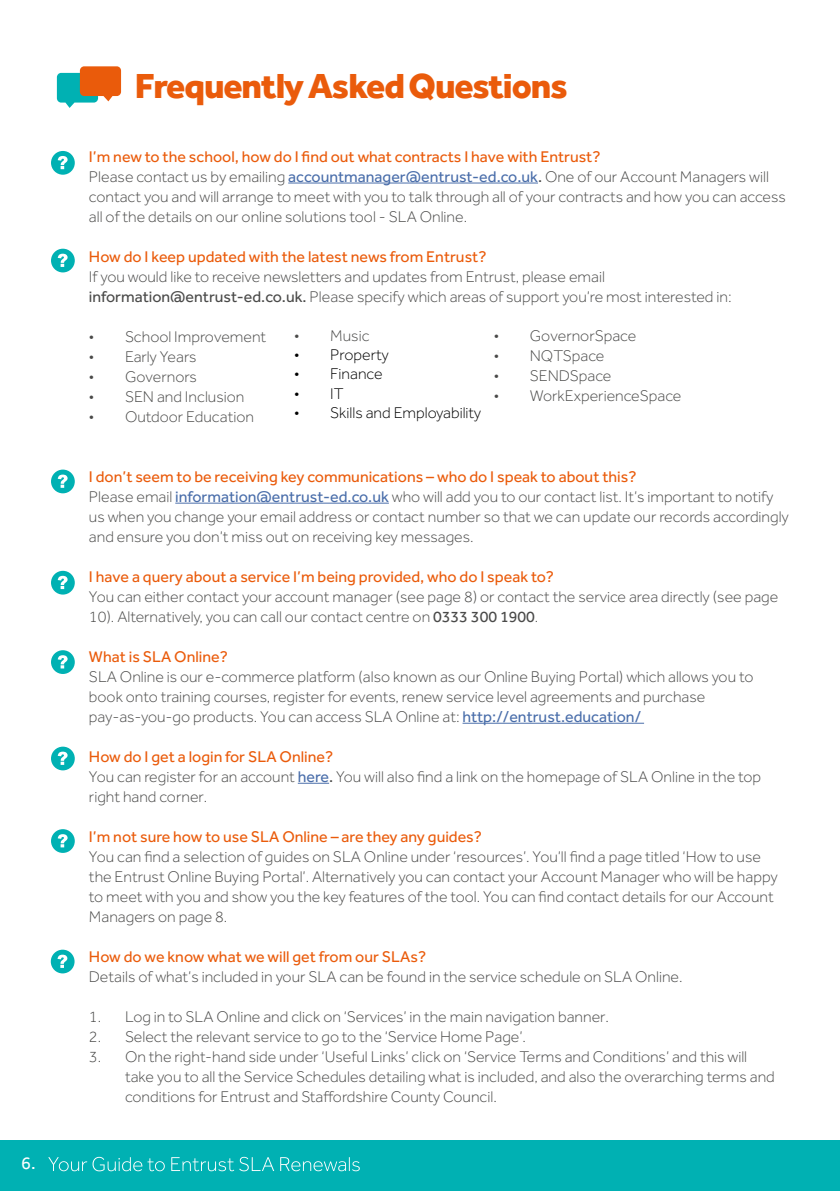
<style>
.page{position:relative;width:840px;height:1191px;background:#fff}
.page>*{position:absolute;margin:0;border:0;box-sizing:border-box;transform-origin:0 0}
.t1{font:800 36px "Effra";letter-spacing:-.03em;color:#ea5b0b}
.t2{font:18px "Effra";color:#fff}
.t3{font:300 16px/20px "Effra";color:#4a4a49}
.t4{font:16px "Effra";color:#ea5b0b}
.t5{font:300 16px "Effra";color:#000}
.s1{font-weight:400;color:#ea5b0b}
.s2{font-weight:400;color:#4a6eaa}
.s3{font-weight:400}
</style>
<div class="page">
<div style="left:0;top:1140px;width:839px;height:51px;background:#00b1b3"></div>
<svg style="left:48px;top:1156px;width:311px;height:15px"></svg>
<hr style="left:288px;top:183px;width:249px;height:1px;background:#4a6eaa">
<hr style="left:175px;top:503px;width:213px;height:1px;background:#4a6eaa">
<hr style="left:462px;top:723px;width:181px;height:1px;background:#4a6eaa">
<hr style="left:298px;top:783px;width:31px;height:1px;background:#4a6eaa">
<div style="left:52px;top:152px;width:22px;height:22px;background:#00b1b3;border-radius:50%"></div>
<div style="left:51px;top:151px;width:24px;height:24px;border:2px solid #00b1b3;border-radius:50%"></div>
<svg style="left:58px;top:156px;width:10px;height:13px"></svg>
<div style="left:52px;top:250px;width:22px;height:21px;background:#00b1b3;border-radius:50%"></div>
<div style="left:51px;top:249px;width:24px;height:23px;border:2px solid #00b1b3;border-radius:50%"></div>
<svg style="left:58px;top:254px;width:10px;height:13px"></svg>
<div style="left:52px;top:470px;width:22px;height:22px;background:#00b1b3;border-radius:50%"></div>
<div style="left:51px;top:469px;width:24px;height:24px;border:2px solid #00b1b3;border-radius:50%"></div>
<svg style="left:58px;top:474px;width:10px;height:14px"></svg>
<div style="left:52px;top:572px;width:22px;height:21px;background:#00b1b3;border-radius:50%"></div>
<div style="left:51px;top:571px;width:24px;height:23px;border:2px solid #00b1b3;border-radius:50%"></div>
<svg style="left:58px;top:576px;width:10px;height:13px"></svg>
<div style="left:52px;top:651px;width:22px;height:22px;background:#00b1b3;border-radius:50%"></div>
<div style="left:51px;top:650px;width:24px;height:24px;border:2px solid #00b1b3;border-radius:50%"></div>
<svg style="left:58px;top:655px;width:10px;height:13px"></svg>
<div style="left:52px;top:747px;width:22px;height:22px;background:#00b1b3;border-radius:50%"></div>
<div style="left:51px;top:746px;width:24px;height:24px;border:2px solid #00b1b3;border-radius:50%"></div>
<svg style="left:58px;top:751px;width:10px;height:14px"></svg>
<div style="left:52px;top:830px;width:22px;height:22px;background:#00b1b3;border-radius:50%"></div>
<div style="left:51px;top:829px;width:24px;height:24px;border:2px solid #00b1b3;border-radius:50%"></div>
<svg style="left:58px;top:834px;width:10px;height:13px"></svg>
<div style="left:52px;top:950px;width:21px;height:22px;background:#00b1b3;border-radius:50%"></div>
<div style="left:51px;top:949px;width:23px;height:24px;border:2px solid #00b1b3;border-radius:50%"></div>
<svg style="left:57px;top:954px;width:10px;height:14px"></svg>
<svg style="left:57px;top:66px;width:64px;height:42px"></svg>
<p class="t2" style="left:21px;top:1152px;width:16px">6.</p>
<h1 class="t1" style="left:135px;top:64px;width:434px">Frequently Asked Questions</h1>
<p class="t3" style="left:89px;top:146px;width:698px"><span class="s1">I’m new to the school, how do I find out what contracts I have with Entrust?<br></span>Please contact us by emailing <span class="s2">accountmanager@entrust-ed.co.uk</span><span class="s3">.</span> One of our Account Managers will contact you and will arrange to meet with you to talk through all of your contracts and how you can access all of the details on our online solutions tool - SLA Online.</p>
<p class="t4" style="left:89px;top:247px;width:399px">How do I keep updated with the latest news from Entrust?</p>
<p class="t3" style="left:89px;top:266px;width:643px">If you would like to receive newsletters and updates from Entrust, please email <span class="s3">information@entrust-ed.co.uk.</span> Please specify which areas of support you’re most interested in:</p>
<p class="t3" style="left:89px;top:326px;width:179px">• School Improvement</p>
<p class="t3" style="left:89px;top:346px;width:109px">• Early Years</p>
<p class="t3" style="left:89px;top:366px;width:109px">• Governors</p>
<p class="t3" style="left:89px;top:386px;width:157px">• SEN and Inclusion</p>
<p class="t3" style="left:89px;top:406px;width:166px">• Outdoor Education</p>
<p class="t3" style="left:493px;top:326px;width:144px">• GovernorSpace</p>
<p class="t3" style="left:493px;top:346px;width:112px">• NQTSpace</p>
<p class="t3" style="left:493px;top:366px;width:119px">• SENDSpace</p>
<p class="t3" style="left:493px;top:386px;width:189px">• WorkExperienceSpace</p>
<p class="t3" style="left:294px;top:326px;width:77px">• Music</p>
<p class="t5" style="left:294px;top:346px;width:96px">• Property</p>
<p class="t5" style="left:294px;top:365px;width:90px">• Finance</p>
<p class="t5" style="left:294px;top:384px;width:51px">• IT</p>
<p class="t5" style="left:294px;top:403px;width:188px">• Skills and Employability</p>
<p class="t3" style="left:89px;top:466px;width:700px"><span class="s1">I don’t seem to be receiving key communications – who do I speak to about this?<br></span>Please email <span class="s2">information@entrust-ed.co.uk</span> who will add you to our contact list. It’s important to notify us when you change your email address or contact number so that we can update our records accordingly and ensure you don’t miss out on receiving key messages.</p>
<p class="t4" style="left:89px;top:567px;width:466px">I have a query about a service I’m being provided, who do I speak to?</p>
<p class="t3" style="left:89px;top:586px;width:690px">You can either contact your account manager (see page 8) or contact the service area directly (see page<br>10). Alternatively, you can call our contact centre on <span class="s3">0333 300 1900</span>.</p>
<p class="t4" style="left:89px;top:647px;width:140px">What is SLA Online?</p>
<p class="t3" style="left:89px;top:666px;width:665px">SLA Online is our e-commerce platform (also known as our Online Buying Portal) which allows you to book onto training courses, register for events, renew service level agreements and purchase pay-as-you-go products. You can access SLA Online at: <span class="s2">http://entrust.education/</span></p>
<p class="t3" style="left:89px;top:746px;width:673px"><span class="s1">How do I get a login for SLA Online?<br></span>You can register for an account <span class="s2">here</span><span class="s3">.</span> You will also find a link on the homepage of SLA Online in the top right hand corner.</p>
<p class="t4" style="left:89px;top:827px;width:394px">I’m not sure how to use SLA Online – are they any guides?</p>
<p class="t3" style="left:89px;top:846px;width:690px">You can find a selection of guides on SLA Online under ‘resources’. You’ll find a page titled ‘How to use the Entrust Online Buying Portal’. Alternatively you can contact your Account Manager who will be happy to meet with you and show you the key features of the tool. You can find contact details for our Account Managers on page 8.</p>
<p class="t4" style="left:89px;top:947px;width:338px">How do we know what we will get from our SLAs?</p>
<p class="t3" style="left:89px;top:966px;width:595px">Details of what’s included in your SLA can be found in the service schedule on SLA Online.</p>
<p class="t3" style="left:89px;top:1006px;width:521px">1. Log in to SLA Online and click on ‘Services’ in the main navigation banner.</p>
<p class="t3" style="left:89px;top:1026px;width:438px">2. Select the relevant service to go to the ‘Service Home Page’.</p>
<p class="t3" style="left:125px;top:1046px;width:651px;text-indent:-36px">3. On the right-hand side under ‘Useful Links’ click on ‘Service Terms and Conditions’ and this will take you to all the Service Schedules detailing what is included, and also the overarching terms and conditions for Entrust and Staffordshire County Council.</p>
</div>
